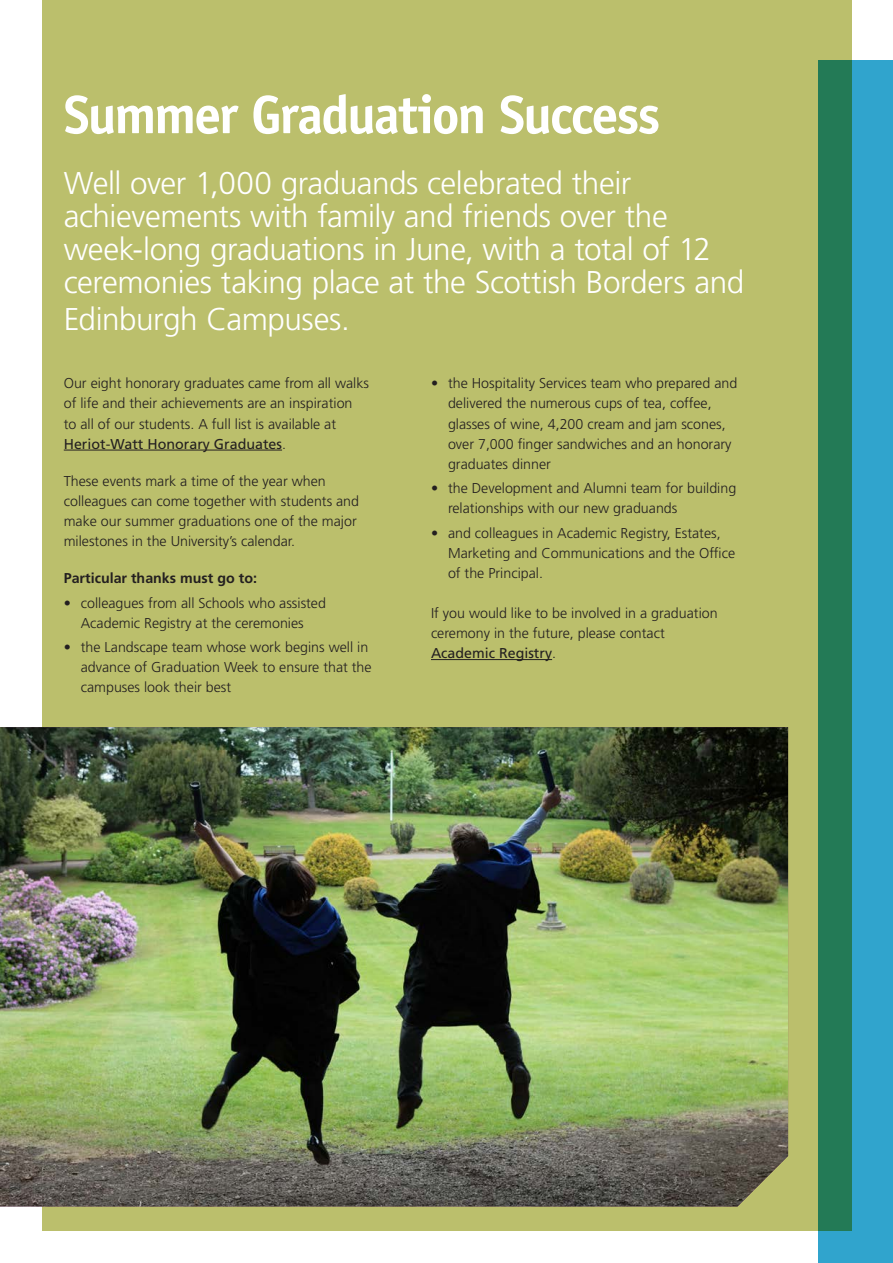
<style>
.page{position:relative;width:893px;height:1263px;background:#fff}
.page>*{position:absolute;margin:0;border:0;box-sizing:border-box;transform-origin:0 0}
.t1{font:700 54px "Officina Sans Std";letter-spacing:-.04em;color:#fff}
.t2{font:300 31.5px/33px "Frutiger LT Std";letter-spacing:-.015em;color:#fff}
.t3{font:300 14.25px/20.1px "Frutiger LT Std";color:#231f20}
.t4{font:700 14.25px "Frutiger LT Std";color:#231f20}
.s1{font-weight:400}
</style>
<div class="page">
<div style="left:43px;top:0;width:809px;height:1230px;background:#bbbf6c"></div>
<svg style="left:818px;top:61px;width:75px;height:1202px;background:#2a9198"></svg>
<img style="left:0;top:727px;width:788px;height:479px">
<hr style="left:64px;top:450px;width:218px;height:1px;background:#231f20">
<hr style="left:431px;top:659px;width:121px;height:1px;background:#231f20">
<h1 class="t1" style="left:64px;top:81px;width:598px">Summer Graduation Success</h1>
<h2 class="t2" style="left:64px;top:167px;width:682px">Well over 1,000 graduands celebrated their achievements with family and friends over the week-long graduations in June, with a total of 12 ceremonies taking place at the Scottish Borders and</h2>
<h2 class="t2" style="left:64px;top:303px;width:288px">Edinburgh Campuses.</h2>
<p class="t3" style="left:64px;top:374px;width:307px">Our eight honorary graduates came from all walks of life and their achievements are an inspiration<br>to all of our students. A full list is available at <span class="s1">Heriot-Watt Honorary Graduates</span>.</p>
<p class="t3" style="left:64px;top:471px;width:297px">These events mark a time of the year when colleagues can come together with students and make our summer graduations one of the major milestones in the University’s calendar.</p>
<p class="t4" style="left:64px;top:570px;width:195px">Particular thanks must go to:</p>
<p class="t3" style="left:64px;top:593px;width:264px;text-align:center">• colleagues from all Schools who assisted<br>Academic Registry at the ceremonies</p>
<p class="t3" style="left:81px;top:637px;width:292px;text-indent:-17px">• the Landscape team whose work begins well in advance of Graduation Week to ensure that the campuses look their best</p>
<p class="t3" style="left:448px;top:374px;width:291px;text-indent:-17px">• the Hospitality Services team who prepared and delivered the numerous cups of tea, coffee, glasses of wine, 4,200 cream and jam scones, over 7,000 finger sandwiches and an honorary graduates dinner</p>
<p class="t3" style="left:448px;top:478px;width:290px;text-indent:-17px">• the Development and Alumni team for building relationships with our new graduands</p>
<p class="t3" style="left:448px;top:523px;width:289px;text-indent:-17px">• and colleagues in Academic Registry, Estates,<br>Marketing and Communications and the Office of the Principal.</p>
<p class="t3" style="left:431px;top:603px;width:288px">If you would like to be involved in a graduation ceremony in the future, please contact<br><span class="s1">Academic Registry</span>.</p>
</div>
